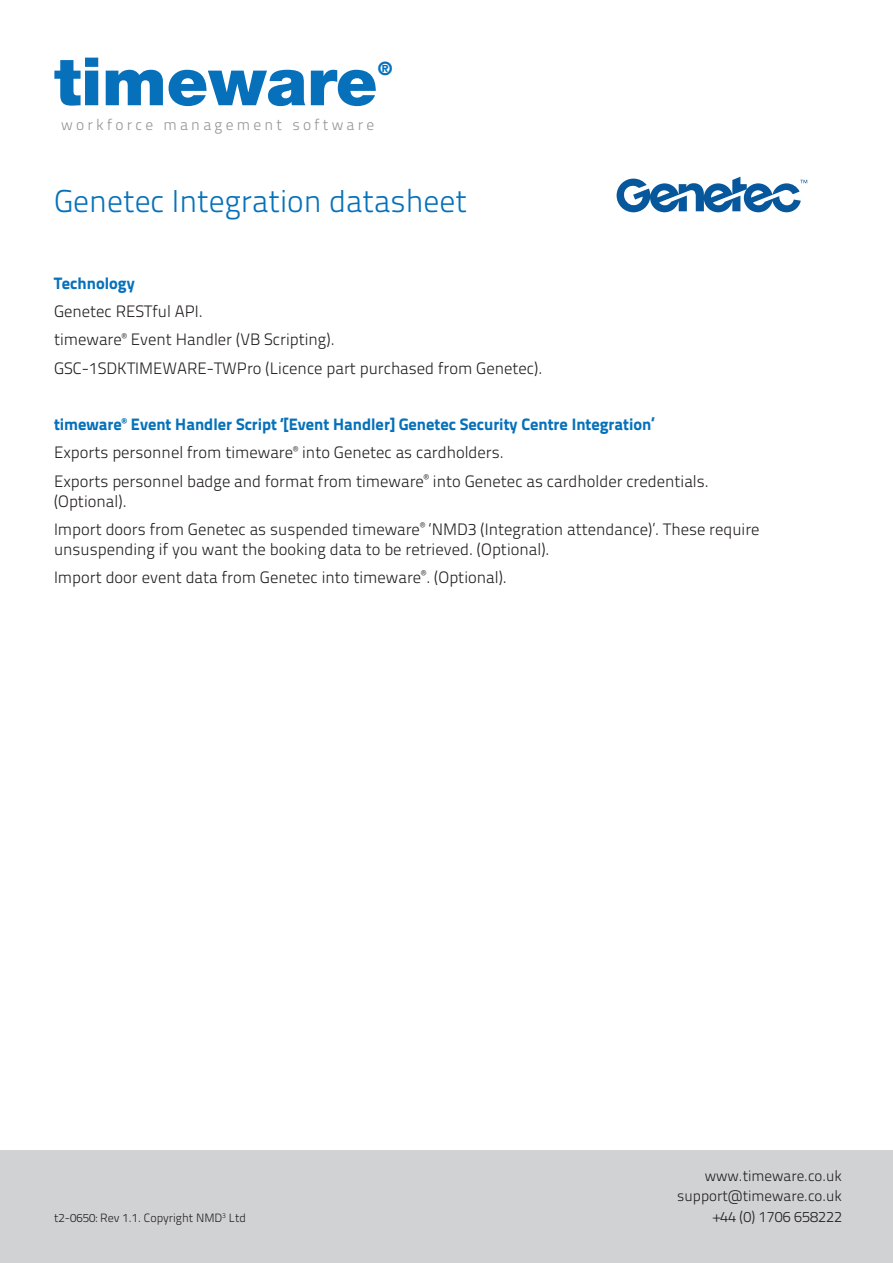
<style>
.page{position:relative;width:893px;height:1263px;background:#fff}
.page>*{position:absolute;margin:0;border:0;box-sizing:border-box;transform-origin:0 0}
.t1{font:900 66.75px "Helvetica Neue";color:#0671ba}
.t2{font:31.5px "Titillium Text 22 L 250 wt";color:#0671ba}
.t3{font:900 18.45px "Helvetica Neue";color:#0671ba}
.t4{font:16.5px/19.8px "Titillium Text 22 L 250 wt";color:#231f20}
.t5{font:16.5px "Titillium Text 22 L 999 wt";color:#0671ba}
.t6{font:15.45px "Titillium Text 22 L 250 wt";letter-spacing:.21em;color:#939598}
.t7{font:15px "Titillium Text 22 L 250 wt";color:#231f20}
.t8{font:12px "Titillium Text 22 L 250 wt";color:#231f20}
</style>
<div class="page">
<svg style="left:617px;top:177px;width:190px;height:35px"></svg>
<div style="left:0;top:1150px;width:893px;height:113px;background:#d1d2d4"></div>
<p class="t1" style="left:54px;top:42px;width:325px">timeware</p>
<p class="t3" style="left:378px;top:58px;width:16px">®</p>
<p class="t6" style="left:61px;top:113px;width:315px">workforce management software</p>
<p class="t2" style="left:54px;top:178px;width:415px">Genetec Integration datasheet</p>
<p class="t5" style="left:54px;top:270px;width:82px">Technology</p>
<p class="t4" style="left:54px;top:300px;width:150px">Genetec RESTful API.</p>
<p class="t4" style="left:54px;top:329px;width:282px">timeware<sup>®</sup> Event Handler (VB Scripting).</p>
<p class="t4" style="left:54px;top:357px;width:490px">GSC-1SDKTIMEWARE-TWPro (Licence part purchased from Genetec).</p>
<p class="t5" style="left:54px;top:411px;width:602px">timeware<sup>®</sup> Event Handler Script ‘[Event Handler] Genetec Security Centre Integration’</p>
<p class="t4" style="left:54px;top:442px;width:451px">Exports personnel from timeware<sup>®</sup> into Genetec as cardholders.</p>
<p class="t4" style="left:54px;top:470px;width:656px">Exports personnel badge and format from timeware<sup>®</sup> into Genetec as cardholder credentials. (Optional).</p>
<p class="t4" style="left:54px;top:518px;width:707px">Import doors from Genetec as suspended timeware<sup>®</sup> ‘NMD3 (Integration attendance)’. These require unsuspending if you want the booking data to be retrieved. (Optional).</p>
<p class="t4" style="left:54px;top:566px;width:455px">Import door event data from Genetec into timeware<sup>®</sup>. (Optional).</p>
<p class="t8" style="left:54px;top:1209px;width:193px">t2-0650: Rev 1.1. Copyright NMD<sup>3</sup> Ltd</p>
<p class="t7" style="left:705px;top:1164px;width:139px">www.timeware.co.uk</p>
<p class="t7" style="left:677px;top:1185px;width:166px">support@timeware.co.uk</p>
<p class="t7" style="left:714px;top:1205px;width:130px">+44 (0) 1706 658222</p>
</div>
